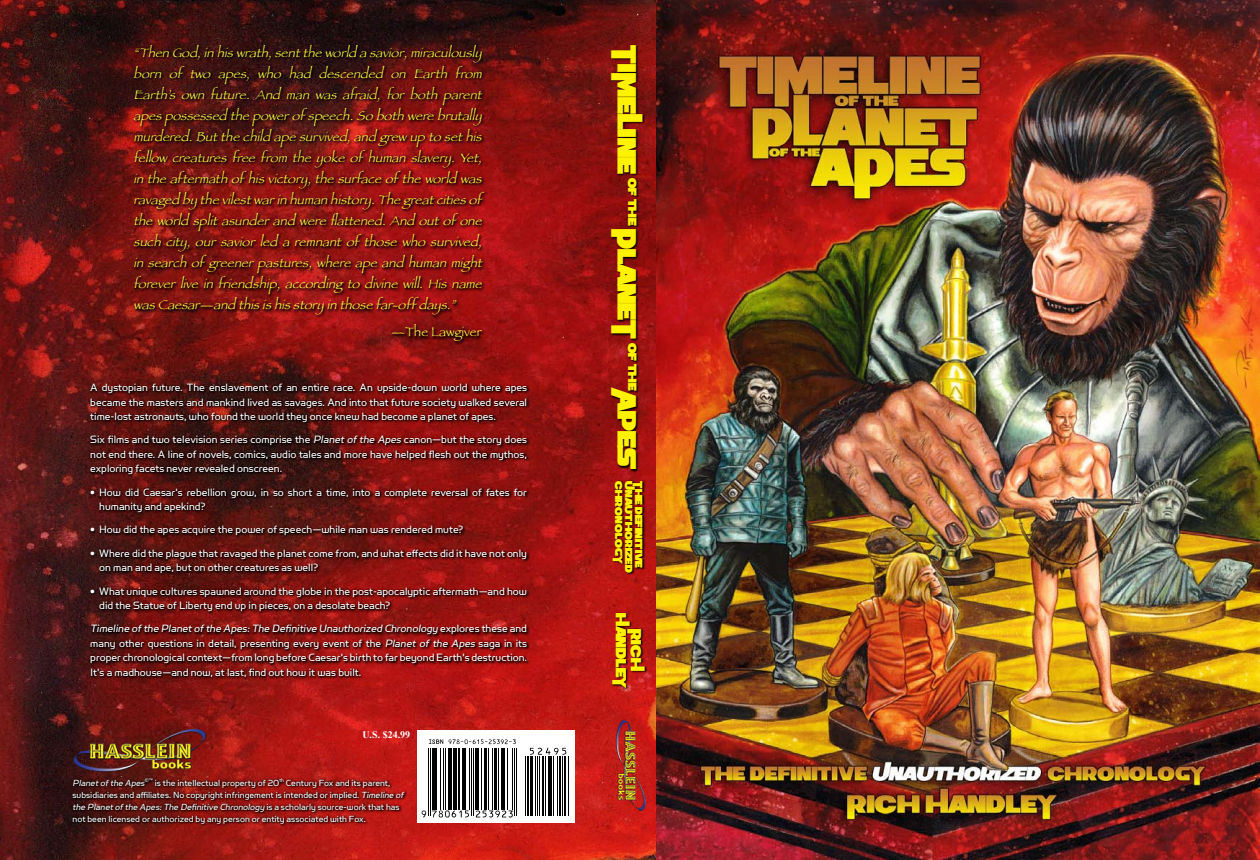
<style>
.page{position:relative;width:1260px;height:860px;background:#fff}
.page>*{position:absolute;margin:0;border:0;box-sizing:border-box;transform-origin:0 0}
.t1{font:18px "Planet of the Apes Regular";letter-spacing:.02em;color:#fff200}
.t2{font:italic 13px/21px "Papyrus";color:#fff345}
.t3{font:13px "Papyrus";color:#fff345}
.t4{font:12px/14.4px "Simian Display Orangutan";color:#fff;text-align:justify}
.t5{font:10px/12px "Simian Display Orangutan";color:#fff}
.t6{font:10px "Planet of the Apes Regular";letter-spacing:.02em;color:#fff200}
.t7{font:700 10px "Times New Roman";color:#fff}
.t8{font:8.2px "Planet of the Apes Regular";letter-spacing:.02em;color:#fff200}
.t9{font:7px "Planet of the Apes Regular";letter-spacing:.02em;color:#fff200}
.s1{font-style:italic}
</style>
<div class="page">
<img style="left:0;top:0;width:1259px;height:860px">
<div style="left:417px;top:730px;width:158px;height:92px;background:#fff"></div>
<hr style="left:428px;top:747px;width:1px;height:68px;background:#000">
<hr style="left:430px;top:747px;width:1px;height:68px;background:#000">
<hr style="left:432px;top:747px;width:2px;height:62px;background:#000">
<hr style="left:435px;top:747px;width:2px;height:62px;background:#000">
<hr style="left:440px;top:747px;width:1px;height:62px;background:#000">
<hr style="left:443px;top:747px;width:1px;height:62px;background:#000">
<hr style="left:445px;top:747px;width:1px;height:62px;background:#000">
<hr style="left:447px;top:747px;width:3px;height:62px;background:#000">
<hr style="left:451px;top:747px;width:1px;height:62px;background:#000">
<hr style="left:453px;top:747px;width:4px;height:62px;background:#000">
<hr style="left:458px;top:747px;width:1px;height:62px;background:#000">
<hr style="left:461px;top:747px;width:2px;height:62px;background:#000">
<hr style="left:464px;top:747px;width:2px;height:62px;background:#000">
<hr style="left:469px;top:747px;width:1px;height:62px;background:#000">
<hr style="left:471px;top:747px;width:1px;height:68px;background:#000">
<hr style="left:473px;top:747px;width:1px;height:68px;background:#000">
<hr style="left:474px;top:747px;width:2px;height:62px;background:#000">
<hr style="left:477px;top:747px;width:2px;height:62px;background:#000">
<hr style="left:481px;top:747px;width:1px;height:62px;background:#000">
<hr style="left:484px;top:747px;width:2px;height:62px;background:#000">
<hr style="left:487px;top:747px;width:1px;height:62px;background:#000">
<hr style="left:492px;top:747px;width:1px;height:62px;background:#000">
<hr style="left:494px;top:747px;width:3px;height:62px;background:#000">
<hr style="left:498px;top:747px;width:1px;height:62px;background:#000">
<hr style="left:500px;top:747px;width:2px;height:62px;background:#000">
<hr style="left:503px;top:747px;width:2px;height:62px;background:#000">
<hr style="left:507px;top:747px;width:1px;height:62px;background:#000">
<hr style="left:512px;top:747px;width:1px;height:62px;background:#000">
<hr style="left:513px;top:747px;width:1px;height:68px;background:#000">
<hr style="left:515px;top:747px;width:1px;height:68px;background:#000">
<hr style="left:525px;top:756px;width:1px;height:59px;background:#000">
<hr style="left:527px;top:756px;width:2px;height:59px;background:#000">
<hr style="left:530px;top:756px;width:3px;height:59px;background:#000">
<hr style="left:534px;top:756px;width:1px;height:59px;background:#000">
<hr style="left:536px;top:756px;width:1px;height:59px;background:#000">
<hr style="left:539px;top:756px;width:1px;height:59px;background:#000">
<hr style="left:542px;top:756px;width:2px;height:59px;background:#000">
<hr style="left:545px;top:756px;width:1px;height:59px;background:#000">
<hr style="left:548px;top:756px;width:2px;height:59px;background:#000">
<hr style="left:551px;top:756px;width:1px;height:59px;background:#000">
<hr style="left:553px;top:756px;width:1px;height:59px;background:#000">
<hr style="left:557px;top:756px;width:1px;height:59px;background:#000">
<hr style="left:559px;top:756px;width:1px;height:59px;background:#000">
<hr style="left:561px;top:756px;width:1px;height:59px;background:#000">
<hr style="left:563px;top:756px;width:2px;height:59px;background:#000">
<hr style="left:568px;top:756px;width:1px;height:59px;background:#000">
<svg style="left:429px;top:739px;width:86px;height:5px"></svg>
<svg style="left:421px;top:810px;width:5px;height:7px"></svg>
<svg style="left:432px;top:810px;width:37px;height:7px"></svg>
<svg style="left:476px;top:810px;width:36px;height:7px"></svg>
<svg style="left:530px;top:747px;width:36px;height:8px"></svg>
<svg style="left:131px;top:42px;width:357px;height:302px;background:#6d110f"></svg>
<svg style="left:88px;top:381px;width:442px;height:299px;background:#62100d"></svg>
<svg style="left:70px;top:776px;width:337px;height:50px;background:#6b100d"></svg>
<img style="left:72px;top:727px;width:134px;height:47px">
<svg style="left:610px;top:44px;width:35px;height:428px;background:#590a09"></svg>
<svg style="left:612px;top:480px;width:33px;height:96px;background:#590908"></svg>
<svg style="left:611px;top:612px;width:36px;height:79px;background:#7a100e"></svg>
<img style="left:614px;top:720px;width:32px;height:91px">
<p class="t2" style="left:133px;top:42px;width:353px">“ThenGod,inhiswrath,senttheworld asavior,miraculously born of two apes, who had descended on Earth from Earth’s own future. And man was afraid, for both parent apespossessed thepowerof speech.So both werebrutally murdered.Butthechild apesurvived,and grew up to sethis fellow creatures free from the y oke of human slavery . Yet, intheaftermath of hisvictory ,thesurfaceof theworld was ravaged by thevilestwarinhumanhistory .Thegreatcitiesof theworld splitasunderand wereflattened.And outof one such city, our savior led a remnant of those who survived, insearch of greenerpastures,whereapeand humanmight forever live in friendship, according to divine will. His name wasCaesar—and thisishisstory inthosefar-off day s.”</p>
<p class="t3" style="left:391px;top:324px;width:92px">—The Lawgiver</p>
<p class="t4" style="left:90px;top:380px;width:438px">A dystopian future. The enslavement of an entire race. An upside-down world where apes became the masters and mankind lived as savages. And into that future society walked several time-lost astronauts, who found the world they once knew had become a planet of apes.</p>
<p class="t4" style="left:90px;top:432px;width:438px">Six films and two television series comprise the <span class="s1">Planetofthe Apes</span> canon—but the story does not end there. A line of novels, comics, audio tales and more have helped flesh out the mythos, exploring facets never revealed onscreen.</p>
<p class="t4" style="left:99px;top:485px;width:429px;text-indent:-9px">• How did Caesar's rebellion grow, in so short a time, into a complete reversal of fates for humanity and apekind?</p>
<p class="t4" style="left:90px;top:522px;width:374px">• How did the apes acquire the power of speech—while man was rendered mute?</p>
<p class="t4" style="left:99px;top:546px;width:429px;text-indent:-9px">• Where did the plague that ravaged the planet come from, and what effects did it have not only on man and ape, but on other creatures as well?</p>
<p class="t4" style="left:99px;top:584px;width:429px;text-indent:-9px">• What unique cultures spawned around the globe in the post-apocalyptic aftermath—and how did the Statue of Liberty end up in pieces, on a desolate beach?</p>
<p class="t4" style="left:90px;top:621px;width:438px"><span class="s1">Timeline of the Planet of the Apes: The Definitive Unauthorized Chronology</span> ex p l o re s t h e s e a n d many other questions in detail, presenting every event of the <span class="s1">Planet of the Apes</span> saga in its proper chronological context—fromlong before Caesar's birth to far beyond Earth's destruction.<br>It's a madhouse—and now, at last, find out how it was built.</p>
<p class="t7" style="left:362px;top:727px;width:49px">U.S. $24.99</p>
<p class="t5" style="left:72px;top:776px;width:334px"><span class="s1">Planetofthe Apes</span><sup>©™</sup> is the intellectual property of 20<sup>th</sup> Century Fox and its parent, subsidiaries and affiliates. No copyright infringement is intended or implied. <span class="s1">Timeline of the Planet of the Apes: The Definitive Chronology</span> i s a s c h o l a r l y s o u rc e - w o r k t h a t h a s not been licensed or authorized by any person or entity associated with Fox.</p>
<h1 class="t1" style="left:634px;top:45px;width:130px;rotate:90deg">TiMeLine</h1>
<p class="t8" style="left:636px;top:178px;width:49px;rotate:90deg">of the</p>
<h1 class="t1" style="left:634px;top:229px;width:112px;rotate:90deg">PlaneT</h1>
<p class="t8" style="left:636px;top:343px;width:49px;rotate:90deg">of the</p>
<h1 class="t1" style="left:634px;top:390px;width:83px;rotate:90deg">ApeS</h1>
<p class="t9" style="left:621px;top:481px;width:85px;rotate:90deg">chronologY</p>
<p class="t9" style="left:631px;top:481px;width:93px;rotate:90deg">Unauthorized</p>
<p class="t9" style="left:641px;top:481px;width:88px;rotate:90deg">The definitive</p>
<p class="t6" style="left:625px;top:613px;width:78px;rotate:90deg">HandleY</p>
<p class="t6" style="left:640px;top:629px;width:43px;rotate:90deg">RicH</p>
</div>
